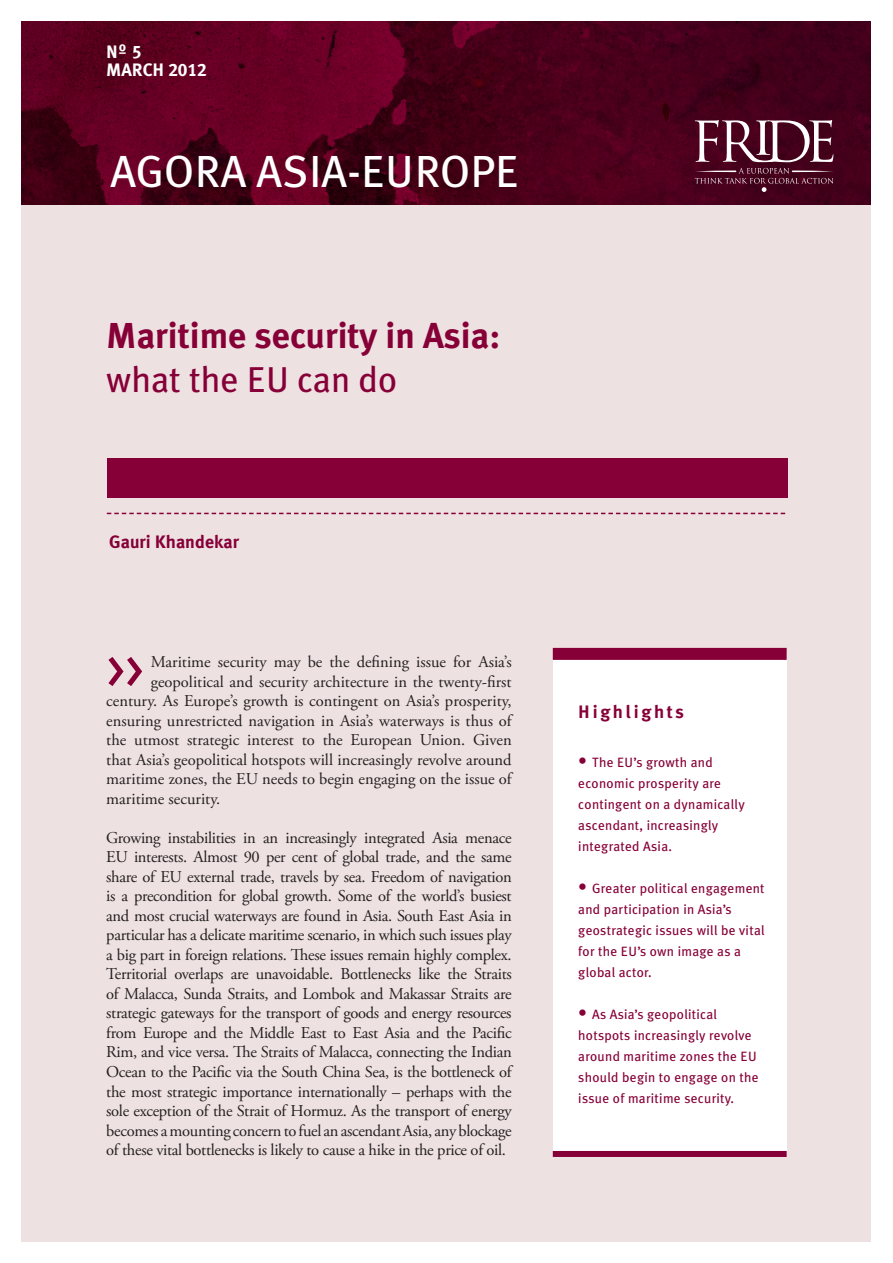
<style>
.page{position:relative;width:893px;height:1263px;background:#fff}
.page>*{position:absolute;margin:0;border:0;box-sizing:border-box;transform-origin:0 0}
.t1{font:45px "Meta Plus";color:#fff}
.t2{font:700 36px "Meta Plus";color:#860037}
.t3{font:36px "Meta Plus";color:#860037}
.t4{font:700 18px "Meta Plus";color:#860037}
.t5{font:18px "Meta Plus Bold Caps";color:#fff}
.t6{font:700 18px "Meta Plus";letter-spacing:.15em;color:#860037}
.t7{font:16.5px/19.5px "Adobe Garamond Pro";color:#231f20;text-align:justify}
.t8{font:13.5px/21px "Meta Plus";letter-spacing:.02em;color:#860037}
.s1{font-size:18px}
</style>
<div class="page">
<div style="left:21px;top:22px;width:850px;height:1220px;background:#eee1e2"></div>
<img style="left:21px;top:21px;width:849px;height:183px">
<svg style="left:695px;top:120px;width:138px;height:72px"></svg>
<svg style="left:108px;top:657px;width:34px;height:29px"></svg>
<div style="left:553px;top:652px;width:234px;height:504px;background:#fff"></div>
<div style="left:553px;top:648px;width:234px;height:12px;background:#860037"></div>
<div style="left:553px;top:1151px;width:234px;height:6px;background:#860037"></div>
<div style="left:107px;top:458px;width:680px;height:40px;background:#860037"></div>
<svg style="left:107px;top:513px;width:678px;height:1px"></svg>
<p class="t5" style="left:106px;top:41px;width:37px">Nº 5</p>
<p class="t5" style="left:106px;top:59px;width:102px">MARCH 2012</p>
<p class="t1" style="left:111px;top:145px;width:409px">AGORA ASIA-EUROPE</p>
<p class="t2" style="left:106px;top:315px;width:396px">Maritime security in Asia:</p>
<p class="t3" style="left:106px;top:358px;width:293px">what the EU can do</p>
<p class="t4" style="left:109px;top:531px;width:131px">Gauri Khandekar</p>
<p class="t7" style="left:151px;top:653px;width:362px">Maritime security may be the defining issue for Asia’s</p>
<p class="t7" style="left:151px;top:672px;width:362px">geopolitical and security architecture in the twenty-first</p>
<p class="t7" style="left:106px;top:692px;width:407px">century. As Europe’s growth is contingent on Asia’s prosperity,</p>
<p class="t7" style="left:106px;top:711px;width:407px">ensuring unrestricted navigation in Asia’s waterways is thus of</p>
<p class="t7" style="left:106px;top:731px;width:407px">the utmost strategic interest to the European Union. Given</p>
<p class="t7" style="left:106px;top:750px;width:407px">that Asia’s geopolitical hotspots will increasingly revolve around</p>
<p class="t7" style="left:106px;top:770px;width:407px">maritime zones, the EU needs to begin engaging on the issue of</p>
<p class="t7" style="left:106px;top:789px;width:115px">maritime security.</p>
<p class="t7" style="left:106px;top:828px;width:407px">Growing instabilities in an increasingly integrated Asia menace EU interests. Almost 90 per cent of global trade, and the same share of EU external trade, travels by sea. Freedom of navigation is a precondition for global growth. Some of the world’s busiest and most crucial waterways are found in Asia. South East Asia in particular has a delicate maritime scenario, in which such issues play a big part in foreign relations. These issues remain highly complex.<br>Territorial overlaps are unavoidable. Bottlenecks like the Straits of Malacca, Sunda Straits, and Lombok and Makassar Straits are strategic gateways for the transport of goods and energy resources from Europe and the Middle East to East Asia and the Pacific Rim, and vice versa. The Straits of Malacca, connecting the Indian Ocean to the Pacific via the South China Sea, is the bottleneck of the most strategic importance internationally – perhaps with the sole exception of the Strait of Hormuz. As the transport of energy becomes a mounting concern to fuel an ascendant Asia, any blockage of these vital bottlenecks is likely to cause a hike in the price of oil.</p>
<p class="t6" style="left:578px;top:701px;width:107px">Highlights</p>
<p class="t8" style="left:578px;top:751px;width:168px"><span class="s1">•</span> The EU’s growth and economic prosperity are contingent on a dynamically ascendant, increasingly integrated Asia.</p>
<p class="t8" style="left:578px;top:877px;width:188px"><span class="s1">•</span> Greater political engagement and participation in Asia’s geostrategic issues will be vital for the EU’s own image as a global actor.</p>
<p class="t8" style="left:578px;top:1003px;width:182px"><span class="s1">•</span> As Asia’s geopolitical hotspots increasingly revolve around maritime zones the EU should begin to engage on the issue of maritime security.</p>
</div>
